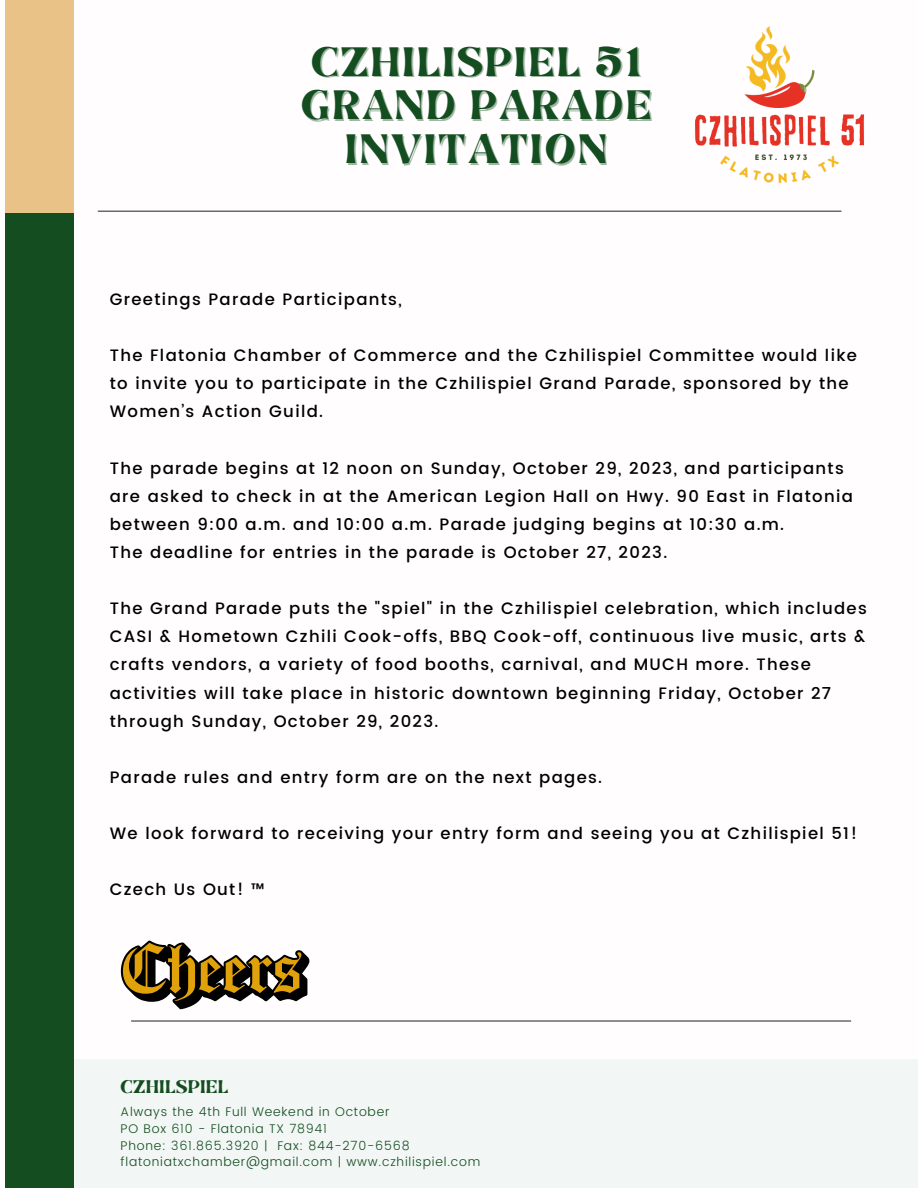
<style>
.page{position:relative;width:918px;height:1188px;background:#fff}
.page>*{position:absolute;margin:0;border:0;box-sizing:border-box;transform-origin:0 0}
.t1{font:33px/43.8px "Brasika Display";letter-spacing:.105em;color:#134d20;text-align:center}
.t2{font:500 16.5px/28.2px "Poppins";letter-spacing:.08em;color:#000}
.t3{font:14.7px "Brasika Display";letter-spacing:.06em;color:#134d20}
.t4{font:300 12.45px "Poppins";letter-spacing:.06em;color:#134d20}
</style>
<div class="page">
<div style="left:69px;top:1059px;width:849px;height:129px;background:#f2f6f5"></div>
<hr style="left:98px;top:211px;width:743px;height:1px;background:#3b3b3b">
<div style="left:5px;top:0;width:68px;height:247px;background:#e9c288"></div>
<div style="left:5px;top:213px;width:68px;height:975px;background:#134d20"></div>
<hr style="left:131px;top:1020px;width:720px;height:2px;background:#3b3b3b">
<svg style="left:121px;top:941px;width:188px;height:68px"></svg>
<img style="left:695px;top:26px;width:169px;height:157px">
<p class="t1" style="left:311px;top:41px;width:331px">CZHILISPIEL 51</p>
<p class="t1" style="left:301px;top:85px;width:352px">GRAND PARADE<br>INVITATION</p>
<p class="t2" style="left:110px;top:285px;width:294px">Greetings Parade Participants,</p>
<p class="t2" style="left:110px;top:341px;width:749px">The Flatonia Chamber of Commerce and the Czhilispiel Committee would like to invite you to participate in the Czhilispiel Grand Parade, sponsored by the<br>Women’s Action Guild.</p>
<p class="t2" style="left:110px;top:454px;width:745px">The parade begins at 12 noon on Sunday, October 29, 2023, and participants are asked to check in at the American Legion Hall on Hwy. 90 East in Flatonia between 9:00 a.m. and 10:00 a.m. Parade judging begins at 10:30 a.m.</p>
<p class="t2" style="left:110px;top:538px;width:559px">The deadline for entries in the parade is October 27, 2023.</p>
<p class="t2" style="left:110px;top:594px;width:759px">The Grand Parade puts the "spiel" in the Czhilispiel celebration, which includes CASI &amp; Hometown Czhili Cook-offs, BBQ Cook-off, continuous live music, arts &amp; crafts vendors, a variety of food booths, carnival, and MUCH more. These activities will take place in historic downtown beginning Friday, October 27 through Sunday, October 29, 2023.</p>
<p class="t2" style="left:110px;top:763px;width:494px">Parade rules and entry form are on the next pages.</p>
<p class="t2" style="left:110px;top:819px;width:749px">We look forward to receiving your entry form and seeing you at Czhilispiel 51!</p>
<p class="t2" style="left:110px;top:876px;width:156px">Czech Us Out! ™</p>
<p class="t3" style="left:121px;top:1076px;width:109px">CZHILSPIEL</p>
<p class="t4" style="left:121px;top:1105px;width:270px">Always the 4th Full Weekend in October</p>
<p class="t4" style="left:121px;top:1121px;width:208px">PO Box 610 - Flatonia TX 78941</p>
<p class="t4" style="left:121px;top:1138px;width:290px">Phone: 361.865.3920 | Fax: 844-270-6568</p>
<p class="t4" style="left:121px;top:1155px;width:361px">flatoniatxchamber@gmail.com | www.czhilispiel.com</p>
</div>
